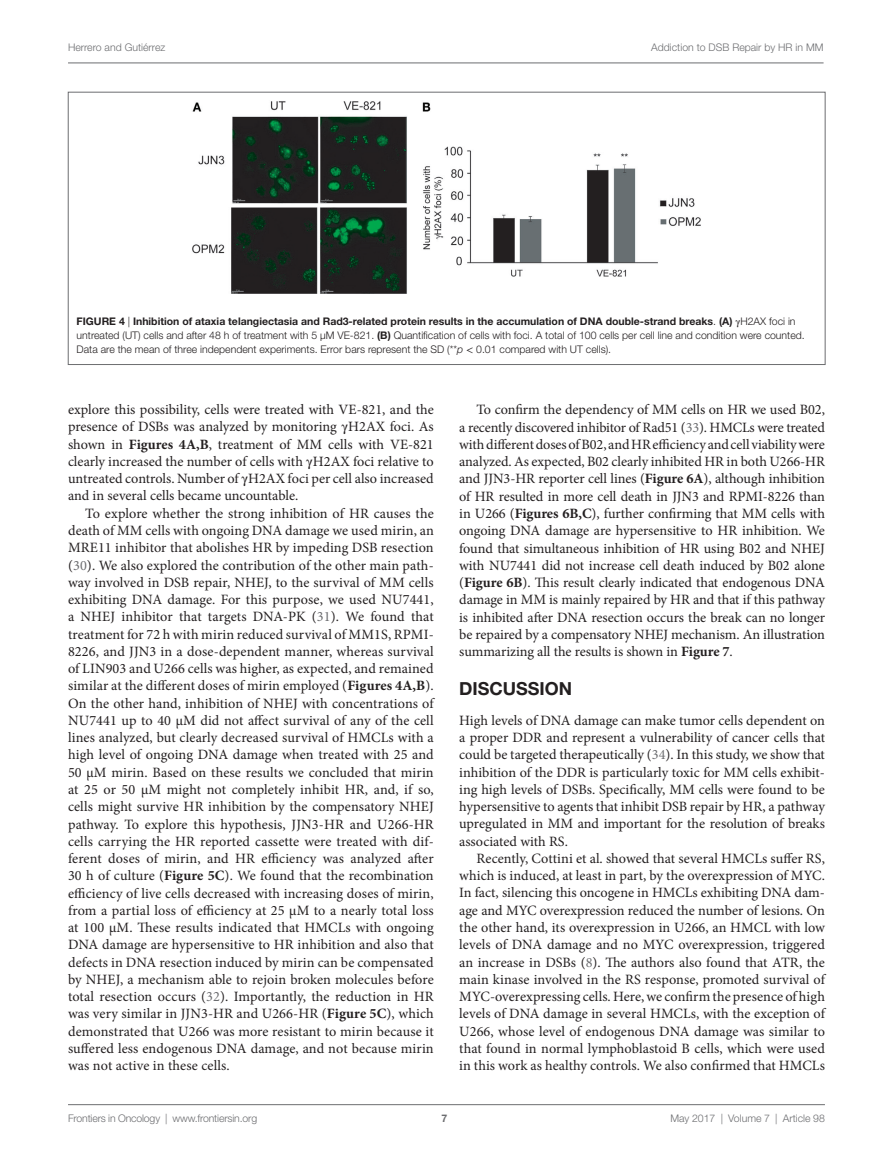
<style>
.page{position:relative;width:893px;height:1170px;background:#fff}
.page>*{position:absolute;margin:0;border:0;box-sizing:border-box;transform-origin:0 0}
.t1{font:700 18px "Helvetica Neue LT Std";color:#231f20}
.t2{font:14.25px/17.2px "Minion Pro";color:#231f20;text-align:justify}
.t3{font:300 10.5px/14.2px "Helvetica Neue LT Std";color:#231f20}
.t4{font:300 10.5px "Helvetica Neue LT Std";color:#6c6d70}
.t5{font:700 10.5px "Helvetica Neue LT Std";color:#6c6d70}
.s1{font-weight:700}
.s2{font-family:"STIX General";font-weight:400}
.s3{font-style:italic}
.s4{font-family:"STIX General"}
.s5{color:#6c6d70}
</style>
<div class="page">
<img style="left:192px;top:101px;width:509px;height:193px">
<hr style="left:68px;top:1104px;width:757px;height:1px;background:#6c6d70">
<hr style="left:68px;top:63px;width:755px;height:1px;background:#6c6d70">
<p class="t4" style="left:68px;top:41px;width:99px">Herrero and Gutiérrez</p>
<p class="t4" style="left:651px;top:41px;width:174px">Addiction to DSB Repair by HR in MM</p>
<p class="t3" style="left:77px;top:313px;width:730px"><span class="s1">Figure 4</span> | <span class="s1">Inhibition of ataxia telangiectasia and Rad3-related protein results in the accumulation of DNA double-strand breaks</span>. <span class="s1">(A)</span> <span class="s2">γ</span>H2AX foci in untreated (UT) cells and after 48 h of treatment with 5 µM VE-821. <span class="s1">(B)</span> Quantification of cells with foci. A total of 100 cells per cell line and condition were counted.<br>Data are the mean of three independent experiments. Error bars represent the SD (**<span class="s3">p</span> <span class="s2">&lt;</span> 0.01 compared with UT cells).</p>
<p class="t2" style="left:68px;top:401px;width:367px">explore this possibility, cells were treated with VE-821, and the presence of DSBs was analyzed by monitoring <span class="s4">γ</span>H2AX foci. As shown in <span class="s1">Figures 4A,B</span>, treatment of MM cells with VE-821 clearly increased the number of cells with <span class="s4">γ</span>H2AX foci relative to untreated controls. Number of <span class="s4">γ</span>H2AX foci per cell also increased and in several cells became uncountable.</p>
<p class="t2" style="left:68px;top:504px;width:367px;text-indent:17px">To explore whether the strong inhibition of HR causes the death of MM cells with ongoing DNA damage we used mirin, an MRE11 inhibitor that abolishes HR by impeding DSB resection (<span class="s5">30</span>). We also explored the contribution of the other main path&shy;way involved in DSB repair, NHEJ, to the survival of MM cells exhibiting DNA damage. For this purpose, we used NU7441, a NHEJ inhibitor that targets DNA-PK (<span class="s5">31</span>). We found that treatment for 72 h with mirin reduced survival of MM1S, RPMI-8226, and JJN3 in a dose-dependent manner, whereas survival of LIN903 and U266 cells was higher, as expected, and remained similar at the different doses of mirin employed (<span class="s1">Figures 4A,B</span>).<br>On the other hand, inhibition of NHEJ with concentrations of NU7441 up to 40 µM did not affect survival of any of the cell lines analyzed, but clearly decreased survival of HMCLs with a high level of ongoing DNA damage when treated with 25 and 50 µM mirin. Based on these results we concluded that mirin at 25 or 50 µM might not completely inhibit HR, and, if so, cells might survive HR inhibition by the compensatory NHEJ pathway. To explore this hypothesis, JJN3-HR and U266-HR cells carrying the HR reported cassette were treated with dif&shy;ferent doses of mirin, and HR efficiency was analyzed after 30 h of culture (<span class="s1">Figure 5C</span>). We found that the recombination efficiency of live cells decreased with increasing doses of mirin, from a partial loss of efficiency at 25 µM to a nearly total loss at 100 µM. These results indicated that HMCLs with ongoing DNA damage are hypersensitive to HR inhibition and also that defects in DNA resection induced by mirin can be compensated by NHEJ, a mechanism able to rejoin broken molecules before total resection occurs (<span class="s5">32</span>). Importantly, the reduction in HR was very similar in JJN3-HR and U266-HR (<span class="s1">Figure 5C</span>), which demonstrated that U266 was more resistant to mirin because it suffered less endogenous DNA damage, and not because mirin was not active in these cells.</p>
<p class="t2" style="left:459px;top:401px;width:367px;text-indent:17px">To confirm the dependency of MM cells on HR we used B02, a recently discovered inhibitor of Rad51 (<span class="s5">33</span>). HMCLs were treated with different doses of B02, and HR efficiency and cell viability were analyzed. As expected, B02 clearly inhibited HR in both U266-HR and JJN3-HR reporter cell lines (<span class="s1">Figure 6A</span>), although inhibition of HR resulted in more cell death in JJN3 and RPMI-8226 than in U266 (<span class="s1">Figures 6B,C</span>), further confirming that MM cells with ongoing DNA damage are hypersensitive to HR inhibition. We found that simultaneous inhibition of HR using B02 and NHEJ with NU7441 did not increase cell death induced by B02 alone (<span class="s1">Figure 6B</span>). This result clearly indicated that endogenous DNA damage in MM is mainly repaired by HR and that if this pathway is inhibited after DNA resection occurs the break can no longer be repaired by a compensatory NHEJ mechanism. An illustration summarizing all the results is shown in <span class="s1">Figure 7</span>.</p>
<p class="t1" style="left:459px;top:677px;width:112px">DISCUSSION</p>
<p class="t2" style="left:459px;top:711px;width:367px">High levels of DNA damage can make tumor cells dependent on a proper DDR and represent a vulnerability of cancer cells that could be targeted therapeutically (<span class="s5">34</span>). In this study, we show that inhibition of the DDR is particularly toxic for MM cells exhibit&shy;ing high levels of DSBs. Specifically, MM cells were found to be hypersensitive to agents that inhibit DSB repair by HR, a pathway upregulated in MM and important for the resolution of breaks associated with RS.</p>
<p class="t2" style="left:459px;top:849px;width:367px;text-indent:17px">Recently, Cottini et al. showed that several HMCLs suffer RS, which is induced, at least in part, by the overexpression of MYC.<br>In fact, silencing this oncogene in HMCLs exhibiting DNA dam&shy;age and MYC overexpression reduced the number of lesions. On the other hand, its overexpression in U266, an HMCL with low levels of DNA damage and no MYC overexpression, triggered an increase in DSBs (<span class="s5">8</span>). The authors also found that ATR, the main kinase involved in the RS response, promoted survival of MYC-overexpressing cells. Here, we confirm the presence of high levels of DNA damage in several HMCLs, with the exception of U266, whose level of endogenous DNA damage was similar to that found in normal lymphoblastoid B cells, which were used in this work as healthy controls. We also confirmed that HMCLs</p>
<p class="t4" style="left:68px;top:1111px;width:191px">Frontiers in Oncology | www.frontiersin.org</p>
<p class="t4" style="left:670px;top:1111px;width:156px">May 2017 | Volume 7 | Article 98</p>
<p class="t5" style="left:441px;top:1111px;width:7px">7</p>
</div>
